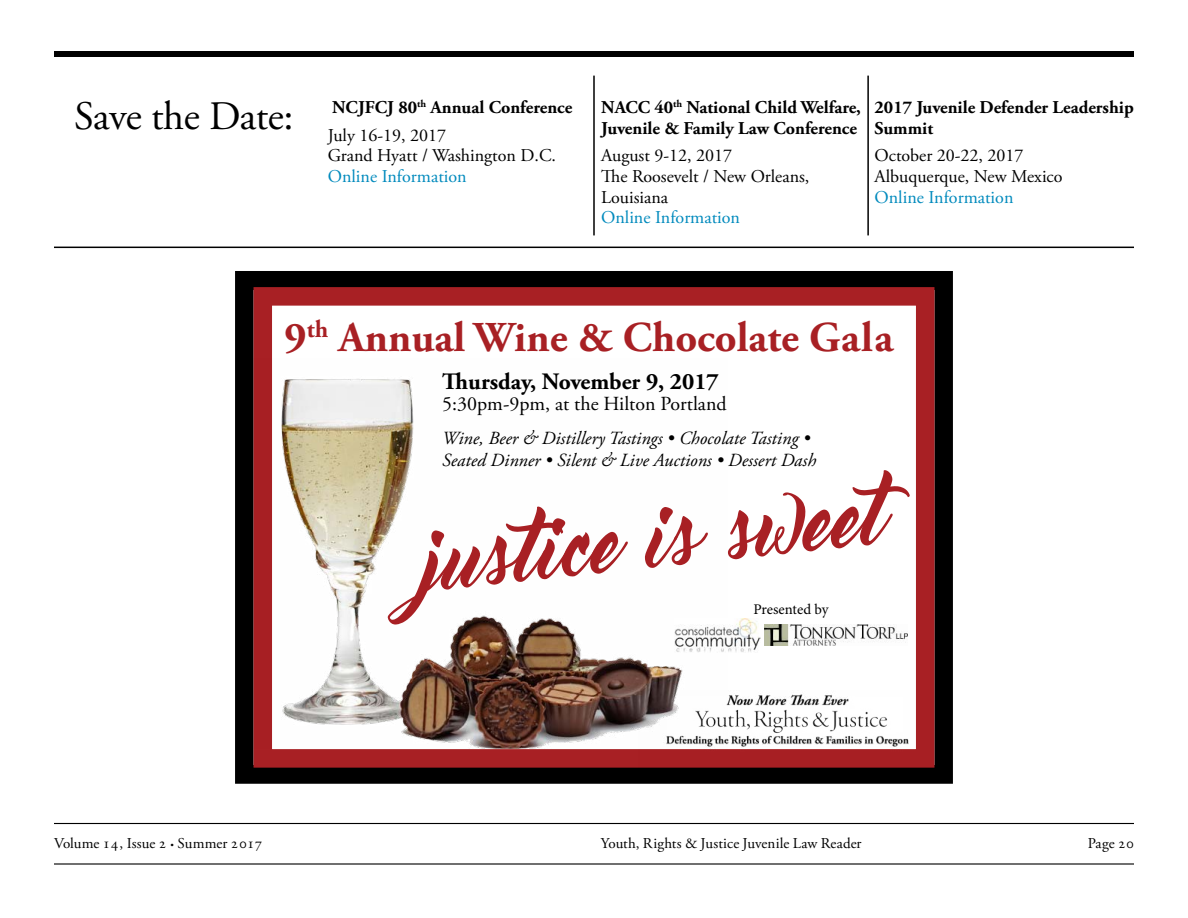
<style>
.page{position:relative;width:1188px;height:918px;background:#fff}
.page>*{position:absolute;margin:0;border:0;box-sizing:border-box;transform-origin:0 0}
.t1{font:80.55px "Master Of Break";color:#a82024}
.t2{font:700 42.45px "Adobe Garamond Pro";color:#a82024}
.t3{font:40.5px "Adobe Garamond Pro";color:#000}
.t4{font:700 23.55px "Adobe Garamond Pro";color:#000}
.t5{font:19.95px "Adobe Garamond Pro";color:#000}
.t6{font:italic 18.45px/21.3px "Adobe Garamond Pro";color:#000}
.t7{font:700 18px/20.7px "Adobe Garamond Pro";color:#000}
.t8{font:18px/20.7px "Adobe Garamond Pro";color:#000}
.t9{font:18px "Adobe Garamond Pro";letter-spacing:-.005em;color:#008abd}
.t10{font:15px "Adobe Garamond Pro";letter-spacing:.005em;color:#000}
.t11{font:14.7px "Minion Pro";letter-spacing:-.005em;color:#000}
.s1{font-weight:400}
.s2{font-size:9px}
</style>
<div class="page">
<hr style="left:54px;top:823px;width:1080px;height:1px;background:#000">
<hr style="left:54px;top:863px;width:1080px;height:2px;background:#000">
<div style="left:54px;top:51px;width:1080px;height:6px;background:#000"></div>
<div style="left:235px;top:271px;width:718px;height:513px;border:19px solid #000"></div>
<div style="left:254px;top:287px;width:680px;height:481px;border:19px solid #a82024"></div>
<img style="left:235px;top:359px;width:448px;height:389px">
<img style="left:764px;top:625px;width:143px;height:21px">
<img style="left:674px;top:619px;width:86px;height:33px">
<img style="left:639px;top:691px;width:304px;height:76px">
<hr style="left:54px;top:247px;width:1080px;height:1px;background:#000">
<hr style="left:593px;top:76px;width:2px;height:159px;background:#000">
<hr style="left:867px;top:76px;width:2px;height:159px;background:#000">
<h3 class="t3" style="left:74px;top:92px;width:221px">Save the Date:</h3>
<p class="t7" style="left:328px;top:94px;width:246px;line-height:27.5px">NCJFCJ 80<sup>th</sup> Annual Conference<br><span class="s1">July 16-19, 2017</span></p>
<p class="t8" style="left:328px;top:146px;width:230px">Grand Hyatt / Washington D.C.</p>
<p class="t9" style="left:328px;top:165px;width:140px">Online Information</p>
<p class="t7" style="left:601px;top:97px;width:261px">NACC 40<sup>th</sup> National Child Welfare,<br>Juvenile &amp; Family Law Conference</p>
<p class="t8" style="left:601px;top:146px;width:210px">August 9-12, 2017<br>The Roosevelt / New Orleans,<br>Louisiana</p>
<p class="t9" style="left:601px;top:207px;width:140px">Online Information</p>
<p class="t7" style="left:875px;top:97px;width:261px">2017 Juvenile Defender Leadership<br>Summit</p>
<p class="t8" style="left:875px;top:146px;width:189px">October 20-22, 2017<br>Albuquerque, New Mexico</p>
<p class="t9" style="left:875px;top:186px;width:140px">Online Information</p>
<h2 class="t2" style="left:285px;top:313px;width:610px">9<sup>th</sup> Annual Wine &amp; Chocolate Gala</h2>
<h3 class="t4" style="left:442px;top:368px;width:278px">Thursday, November 9, 2017</h3>
<p class="t5" style="left:442px;top:392px;width:286px">5:30pm-9pm, at the Hilton Portland</p>
<p class="t6" style="left:442px;top:428px;width:375px">Wine, Beer &amp; Distillery Tastings • Chocolate Tasting •<br>Seated Dinner • Silent &amp; Live Auctions • Dessert Dash</p>
<h1 class="t1" style="left:411px;top:518px;width:467px;rotate:-6deg">justice is sweet</h1>
<p class="t11" style="left:753px;top:599px;width:77px">Presented by</p>
<p class="t10" style="left:54px;top:834px;width:210px">Volume 14, Issue 2 <span class="s2">•</span> Summer 2017</p>
<p class="t10" style="left:601px;top:834px;width:262px">Youth, Rights &amp; Justice Juvenile Law Reader</p>
<p class="t10" style="left:1088px;top:834px;width:48px">Page 20</p>
</div>
